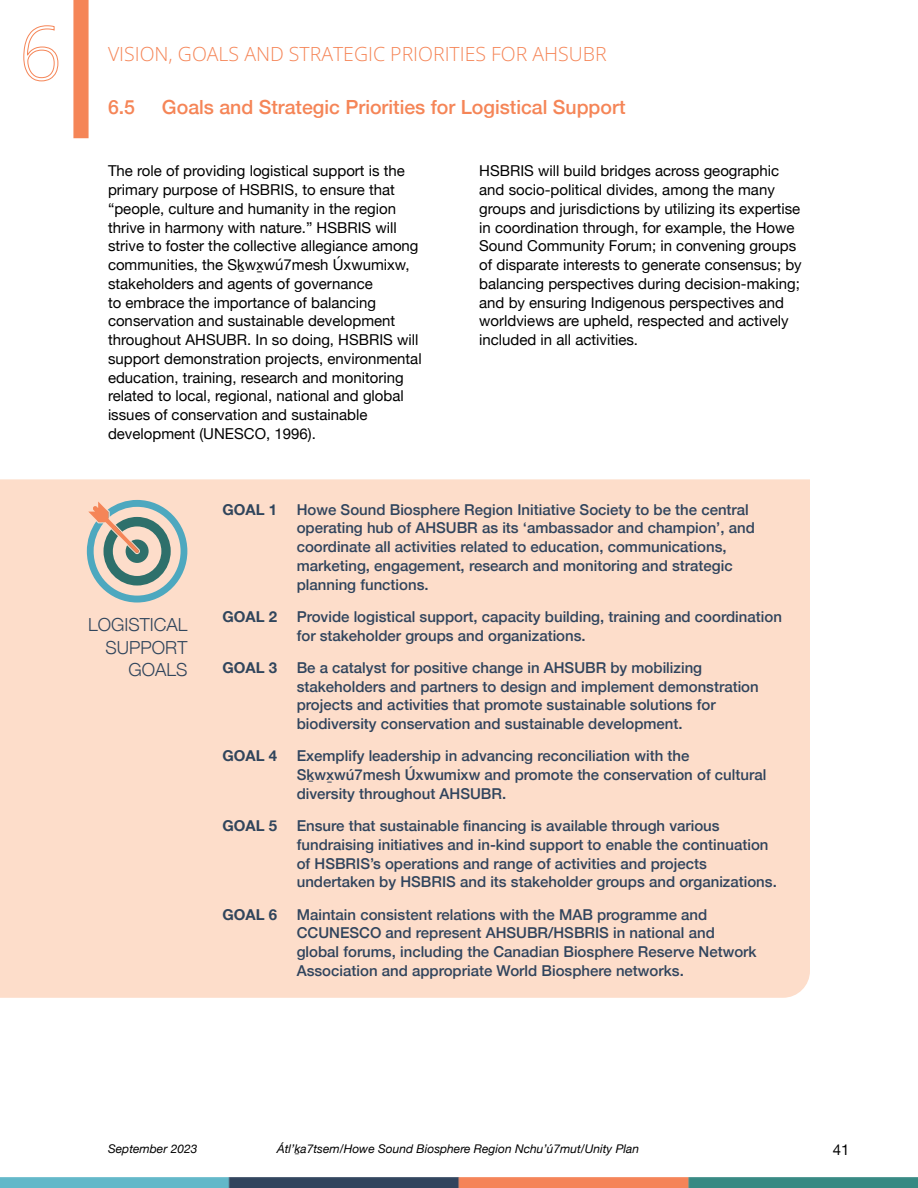
<style>
.page{position:relative;width:918px;height:1188px;background:#fff}
.page>*{position:absolute;margin:0;border:0;box-sizing:border-box;transform-origin:0 0}
.t1{font:500 19.5px "Helvetica Neue";color:#f58557}
.t2{font:300 19.5px "Open Sans";color:#f58557}
.t3{font:300 18px/22.5px "Helvetica Neue";color:#30455c;text-align:right}
.t4{font:500 15px/18.8px "Helvetica Neue";color:#30445d}
.t5{font:15px/18.8px "Helvetica Neue";color:#000}
.t6{font:700 15px "Helvetica Neue";color:#30455c}
.t7{font:italic 12px "Helvetica Neue";color:#000}
</style>
<div class="page">
<img style="left:0;top:1178px;width:918px;height:10px">
<div style="left:73px;top:0;width:16px;height:138px;background:#f58557;border:2px solid #f58557"></div>
<div style="left:0;top:479px;width:810px;height:519px;background:#fdddca"></div>
<svg style="left:87px;top:500px;width:100px;height:103px;background:#b3bab0"></svg>
<svg style="left:23px;top:25px;width:36px;height:57px"></svg>
<h1 class="t2" style="left:108px;top:41px;width:500px">VISION, GOALS AND STRATEGIC PRIORITIES FOR AHSUBR</h1>
<h1 class="t1" style="left:108px;top:91px;width:29px">6.5</h1>
<h1 class="t1" style="left:162px;top:91px;width:465px">Goals and Strategic Priorities for Logistical Support</h1>
<p class="t5" style="left:108px;top:162px;width:315px">The role of providing logistical support is the primary purpose of HSBRIS, to ensure that “people, culture and humanity in the region thrive in harmony with nature.” HSBRIS will strive to foster the collective allegiance among communities, the Sḵwx̱wú7mesh Úxwumixw, stakeholders and agents of governance<br>to embrace the importance of balancing conservation and sustainable development throughout AHSUBR. In so doing, HSBRIS will support demonstration projects, environmental education, training, research and monitoring related to local, regional, national and global issues of conservation and sustainable development (UNESCO, 1996).</p>
<p class="t5" style="left:479px;top:162px;width:324px">HSBRIS will build bridges across geographic and socio-political divides, among the many groups and jurisdictions by utilizing its expertise in coordination through, for example, the Howe Sound Community Forum; in convening groups of disparate interests to generate consensus; by balancing perspectives during decision-making; and by ensuring Indigenous perspectives and worldviews are upheld, respected and actively included in all activities.</p>
<p class="t3" style="left:88px;top:612px;width:101px">LOGISTICAL<br>SUPPORT<br>GOALS</p>
<p class="t6" style="left:222px;top:497px;width:56px">GOAL 1</p>
<p class="t4" style="left:297px;top:499px;width:460px">Howe Sound Biosphere Region Initiative Society to be the central operating hub of AHSUBR as its ‘ambassador and champion’, and coordinate all activities related to education, communications, marketing, engagement, research and monitoring and strategic planning functions.</p>
<p class="t6" style="left:222px;top:605px;width:56px">GOAL 2</p>
<p class="t4" style="left:297px;top:606px;width:487px">Provide logistical support, capacity building, training and coordination for stakeholder groups and organizations.</p>
<p class="t6" style="left:222px;top:656px;width:56px">GOAL 3</p>
<p class="t4" style="left:297px;top:657px;width:464px">Be a catalyst for positive change in AHSUBR by mobilizing stakeholders and partners to design and implement demonstration projects and activities that promote sustainable solutions for biodiversity conservation and sustainable development.</p>
<p class="t6" style="left:222px;top:744px;width:56px">GOAL 4</p>
<p class="t4" style="left:297px;top:745px;width:471px">Exemplify leadership in advancing reconciliation with the<br>Sḵwx̱wú7mesh Úxwumixw and promote the conservation of cultural diversity throughout AHSUBR.</p>
<p class="t6" style="left:222px;top:814px;width:56px">GOAL 5</p>
<p class="t4" style="left:297px;top:815px;width:482px">Ensure that sustainable financing is available through various fundraising initiatives and in-kind support to enable the continuation of HSBRIS’s operations and range of activities and projects undertaken by HSBRIS and its stakeholder groups and organizations.</p>
<p class="t6" style="left:222px;top:902px;width:56px">GOAL 6</p>
<p class="t4" style="left:297px;top:904px;width:461px">Maintain consistent relations with the MAB programme and CCUNESCO and represent AHSUBR/HSBRIS in national and global forums, including the Canadian Biosphere Reserve Network Association and appropriate World Biosphere networks.</p>
<p class="t7" style="left:108px;top:1140px;width:91px">September 2023</p>
<p class="t7" style="left:277px;top:1140px;width:364px">Átl’ḵa7tsem/Howe Sound Biosphere Region Nchu’ú7mut/Unity Plan</p>
<p class="t5" style="left:833px;top:1141px;width:18px">41</p>
</div>
